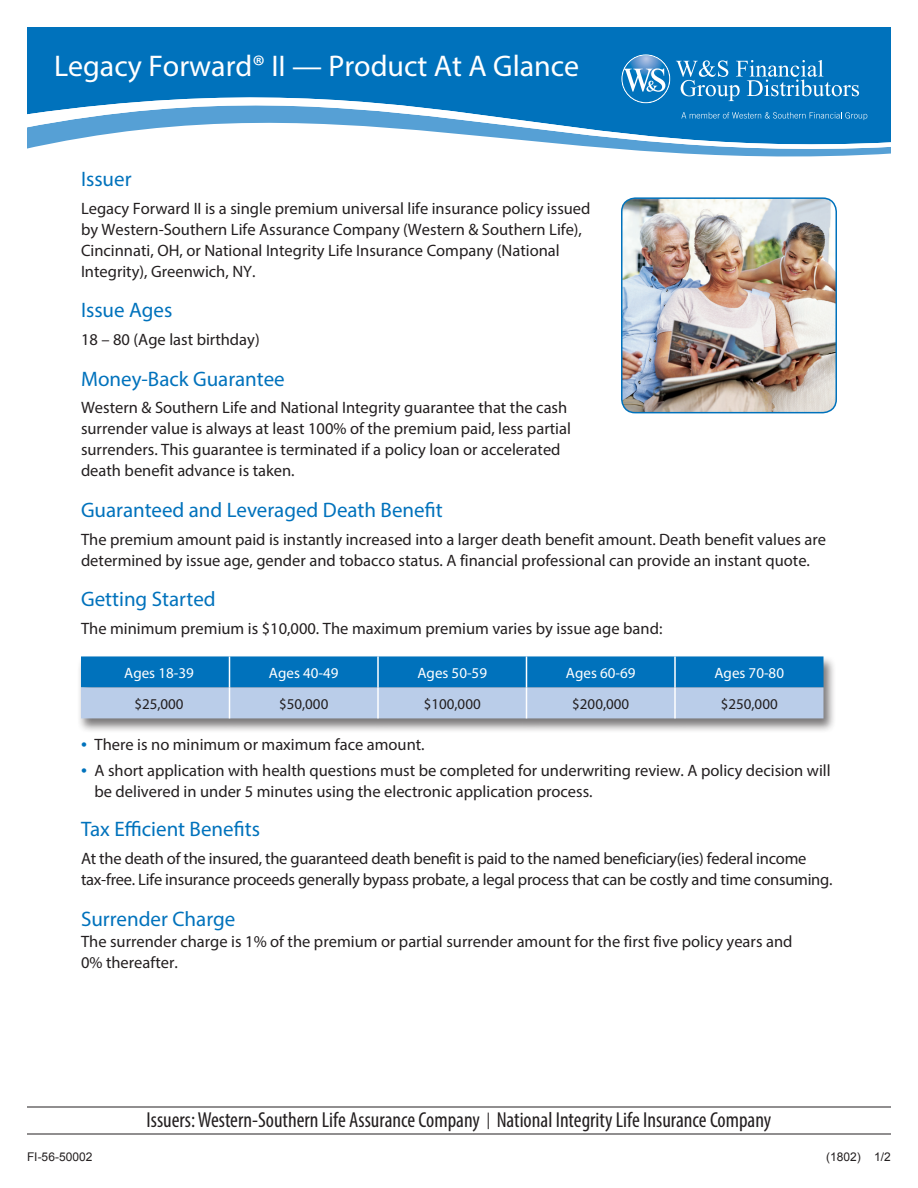
<style>
.page{position:relative;width:918px;height:1188px;background:#fff}
.page>*{position:absolute;margin:0;border:0;box-sizing:border-box;transform-origin:0 0}
.t1{font:30px "Myriad Pro";color:#fff}
.Subhead__alternate{font:condensed 21.75px "Myriad Pro";color:#231f20}
.Subhead{font:21px "Myriad Pro";color:#0072bc}
.Copy{font:16.5px/21px "Myriad Pro";color:#231f20}
.Copy-2{font:15px "Myriad Pro";color:#fff}
.Copy-3{font:15px "Myriad Pro";color:#231f20}
.Form_Number{font:12px "Arial";color:#231f20}
.s1{font-size:21px;color:#0072bc}
.s2{font-size:16.5px}
</style>
<div class="page">
<div style="left:77px;top:655px;width:759px;height:78px;background:#231f20;opacity:.6"></div>
<svg style="left:81px;top:656px;width:743px;height:62px;background:#5e9fd2"></svg>
<hr style="left:229px;top:656px;width:1px;height:31px;background:#fff">
<hr style="left:377px;top:656px;width:2px;height:31px;background:#fff">
<hr style="left:526px;top:656px;width:1px;height:31px;background:#fff">
<hr style="left:674px;top:656px;width:2px;height:31px;background:#fff">
<hr style="left:229px;top:687px;width:1px;height:31px;background:#fff">
<hr style="left:377px;top:687px;width:2px;height:31px;background:#fff">
<hr style="left:526px;top:687px;width:1px;height:31px;background:#fff">
<hr style="left:674px;top:687px;width:2px;height:31px;background:#fff">
<img style="left:622px;top:200px;width:214px;height:213px">
<div style="left:621px;top:197px;width:216px;height:216px;border:2px solid #0072bc;border-radius:14px"></div>
<hr style="left:27px;top:1134px;width:864px;height:1px;background:#231f20">
<hr style="left:27px;top:1107px;width:864px;height:1px;background:#231f20">
<div style="left:27px;top:27px;width:864px;height:23px;background:#0072bc"></div>
<svg style="left:27px;top:50px;width:864px;height:107px;fill:#0072bc"></svg>
<svg style="left:620px;top:53px;width:239px;height:52px;background:#2b89c7"></svg>
<svg style="left:681px;top:112px;width:186px;height:8px"></svg>
<p class="t1" style="left:54px;top:48px;width:527px">Legacy Forward® II — Product At A Glance</p>
<p class="Subhead" style="left:81px;top:166px;width:52px">Issuer</p>
<p class="Copy" style="left:81px;top:198px;width:511px">Legacy Forward II is a single premium universal life insurance policy issued by Western-Southern Life Assurance Company (Western &amp; Southern Life), Cincinnati, OH, or National Integrity Life Insurance Company (National Integrity), Greenwich, NY.</p>
<p class="Subhead" style="left:81px;top:297px;width:93px">Issue Ages</p>
<p class="Copy" style="left:81px;top:329px;width:180px">18 – 80 (Age last birthday)</p>
<p class="Subhead" style="left:81px;top:366px;width:205px">Money-Back Guarantee</p>
<p class="Copy" style="left:81px;top:397px;width:491px">Western &amp; Southern Life and National Integrity guarantee that the cash surrender value is always at least 100% of the premium paid, less partial surrenders. This guarantee is terminated if a policy loan or accelerated death benefit advance is taken.</p>
<p class="Subhead" style="left:81px;top:497px;width:363px">Guaranteed and Leveraged Death Benefit</p>
<p class="Copy" style="left:81px;top:528px;width:747px">The premium amount paid is instantly increased into a larger death benefit amount. Death benefit values are determined by issue age, gender and tobacco status. A financial professional can provide an instant quote.</p>
<p class="Subhead" style="left:81px;top:586px;width:136px">Getting Started</p>
<p class="Copy" style="left:81px;top:618px;width:583px">The minimum premium is $10,000. The maximum premium varies by issue age band:</p>
<p class="Copy-2" style="left:124px;top:663px;width:71px">Ages 18-39</p>
<p class="Copy-2" style="left:269px;top:663px;width:71px">Ages 40-49</p>
<p class="Copy-2" style="left:417px;top:663px;width:71px">Ages 50-59</p>
<p class="Copy-2" style="left:566px;top:663px;width:71px">Ages 60-69</p>
<p class="Copy-2" style="left:714px;top:663px;width:71px">Ages 70-80</p>
<p class="Copy-3" style="left:134px;top:694px;width:51px">$25,000</p>
<p class="Copy-3" style="left:279px;top:694px;width:51px">$50,000</p>
<p class="Copy-3" style="left:424px;top:694px;width:58px">$100,000</p>
<p class="Copy-3" style="left:572px;top:694px;width:58px">$200,000</p>
<p class="Copy-3" style="left:721px;top:694px;width:58px">$250,000</p>
<p class="Copy" style="left:81px;top:734px;width:345px"><span class="s1">•</span> There is no minimum or maximum face amount.</p>
<p class="Copy" style="left:94px;top:760px;width:738px;text-indent:-14px"><span class="s1">•</span> A short application with health questions must be completed for underwriting review. A policy decision will be delivered in under 5 minutes using the electronic application process.</p>
<p class="Subhead" style="left:81px;top:816px;width:181px">Tax Efficient Benefits</p>
<p class="Copy" style="left:81px;top:848px;width:753px">At the death of the insured, the guaranteed death benefit is paid to the named beneficiary(ies) federal income tax-free. Life insurance proceeds generally bypass probate, a legal process that can be costly and time consuming.</p>
<p class="Subhead" style="left:81px;top:906px;width:156px">Surrender Charge</p>
<p class="Copy" style="left:81px;top:930px;width:713px">The surrender charge is 1% of the premium or partial surrender amount for the first five policy years and<br>0% thereafter.</p>
<p class="Form_Number" style="left:27px;top:1149px;width:67px">FI-56-50002</p>
<p class="Subhead__alternate" style="left:147px;top:1107px;width:626px">Issuers: Western-Southern Life Assurance Company <span class="s2">|</span> National Integrity Life Insurance Company</p>
<p class="Form_Number" style="left:826px;top:1149px;width:66px">(1802) 1/2</p>
</div>
